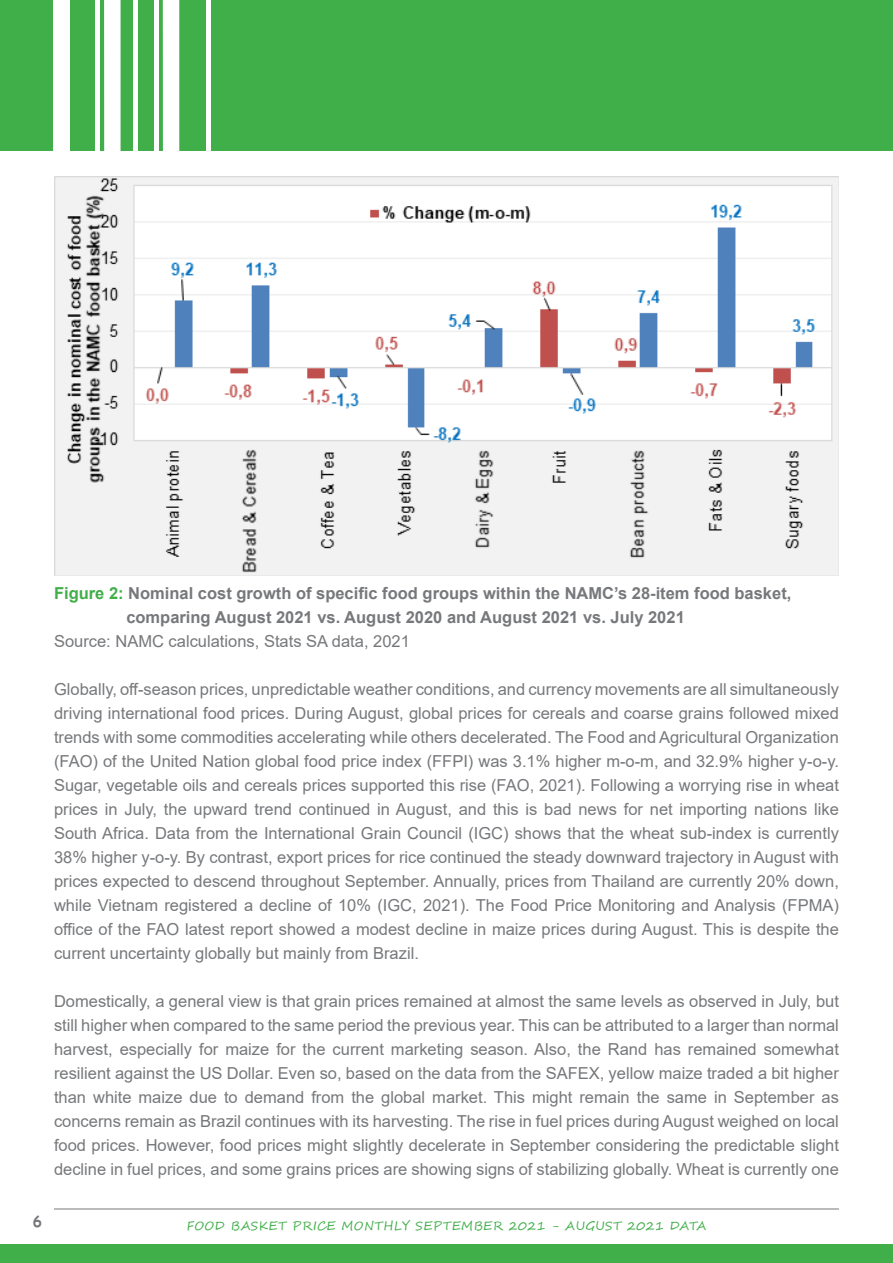
<style>
.page{position:relative;width:893px;height:1263px;background:#fff}
.page>*{position:absolute;margin:0;border:0;box-sizing:border-box;transform-origin:0 0}
.t1{font:16.5px/24px "Arial";color:#76787b;text-align:justify}
.t2{font:700 16.5px "Arial";color:#76787b}
.t3{font:700 15px "Comic Sans MS";color:#76787b}
.t4{font:12px "Segoe Script";letter-spacing:.04em;color:#40ae49}
.s1{color:#40ae49}
</style>
<div class="page">
<hr style="left:54px;top:1208px;width:785px;height:1px;background:#76787b">
<div style="left:0;top:1244px;width:893px;height:19px;background:#40ae49"></div>
<div style="left:0;top:0;width:893px;height:151px;background:#40ae49"></div>
<div style="left:54px;top:0;width:16px;height:174px;background:#fff"></div>
<div style="left:163px;top:0;width:16px;height:174px;background:#fff"></div>
<div style="left:104px;top:0;width:17px;height:174px;background:#fff"></div>
<div style="left:206px;top:0;width:5px;height:174px;background:#fff"></div>
<div style="left:154px;top:0;width:5px;height:174px;background:#fff"></div>
<hr style="left:134px;top:0;width:4px;height:174px;background:#fff">
<div style="left:95px;top:0;width:5px;height:174px;background:#fff"></div>
<img style="left:54px;top:176px;width:785px;height:400px">
<p class="t2" style="left:54px;top:581px;width:739px"><span class="s1">Figure 2:</span> Nominal cost growth of specific food groups within the NAMC’s 28-item food basket,</p>
<p class="t2" style="left:126px;top:605px;width:560px">comparing August 2021 vs. August 2020 and August 2021 vs. July 2021</p>
<p class="t1" style="left:54px;top:629px;width:357px">Source: NAMC calculations, Stats SA data, 2021</p>
<p class="t1" style="left:54px;top:677px;width:786px">Globally, off-season prices, unpredictable weather conditions, and currency movements are all simultaneously driving international food prices. During August, global prices for cereals and coarse grains followed mixed trends with some commodities accelerating while others decelerated. The Food and Agricultural Organization (FAO) of the United Nation global food price index (FFPI) was 3.1% higher m-o-m, and 32.9% higher y-o-y.<br>Sugar, vegetable oils and cereals prices supported this rise (FAO, 2021). Following a worrying rise in wheat prices in July, the upward trend continued in August, and this is bad news for net importing nations like South Africa. Data from the International Grain Council (IGC) shows that the wheat sub-index is currently 38% higher y-o-y. By contrast, export prices for rice continued the steady downward trajectory in August with prices expected to descend throughout September. Annually, prices from Thailand are currently 20% down, while Vietnam registered a decline of 10% (IGC, 2021). The Food Price Monitoring and Analysis (FPMA) office of the FAO latest report showed a modest decline in maize prices during August. This is despite the current uncertainty globally but mainly from Brazil.</p>
<p class="t1" style="left:54px;top:989px;width:786px">Domestically, a general view is that grain prices remained at almost the same levels as observed in July, but still higher when compared to the same period the previous year. This can be attributed to a larger than normal harvest, especially for maize for the current marketing season. Also, the Rand has remained somewhat resilient against the US Dollar. Even so, based on the data from the SAFEX, yellow maize traded a bit higher than white maize due to demand from the global market. This might remain the same in September as concerns remain as Brazil continues with its harvesting. The rise in fuel prices during August weighed on local food prices. However, food prices might slightly decelerate in September considering the predictable slight decline in fuel prices, and some grains prices are showing signs of stabilizing globally. Wheat is currently one</p>
<p class="t3" style="left:33px;top:1210px;width:11px">6</p>
<p class="t4" style="left:187px;top:1216px;width:521px">FOOD BASKET PRICE MONTHLY SEPTEMBER 2021 - AUGUST 2021 DATA</p>
</div>
